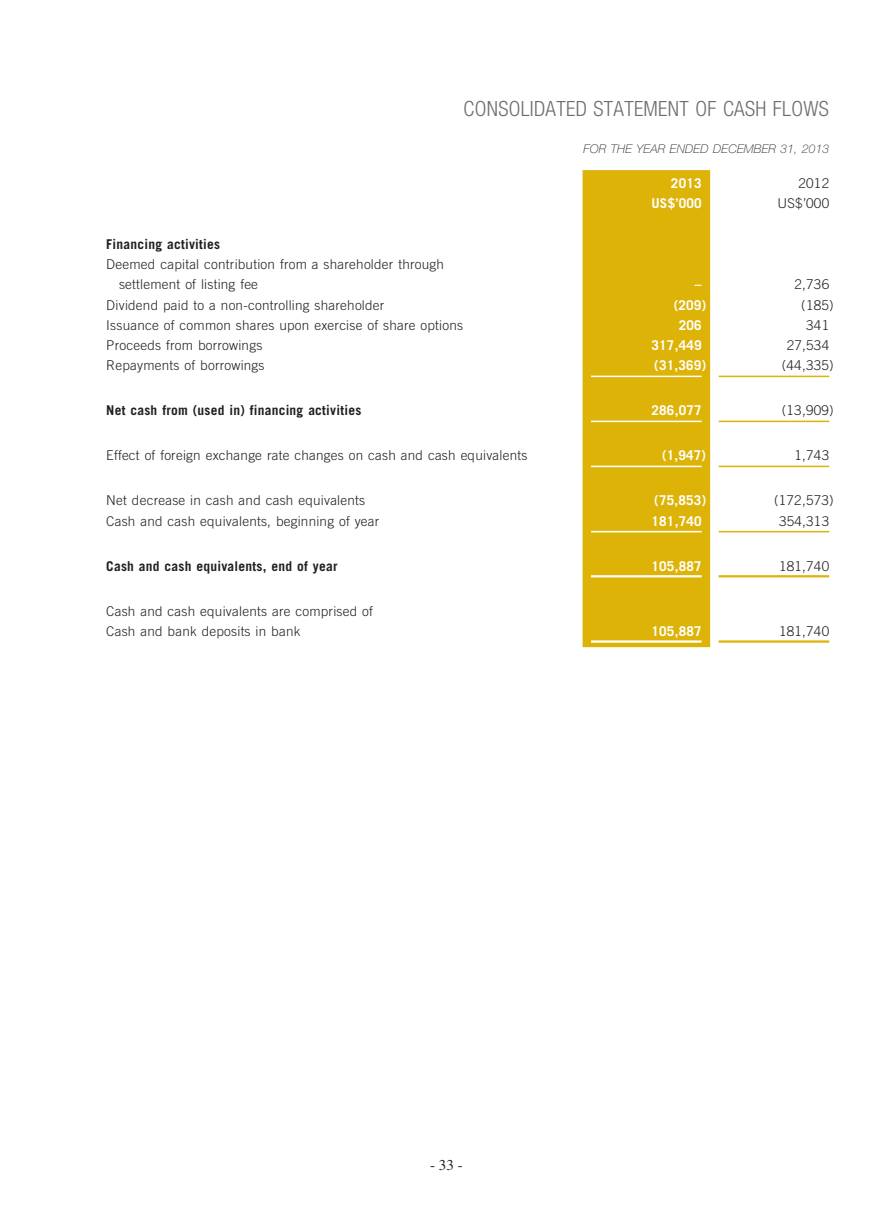
<style>
.page{position:relative;width:893px;height:1212px;background:#fff}
.page>*{position:absolute;margin:0;border:0;box-sizing:border-box;transform-origin:0 0}
.t1{font:300 condensed 21px "Helvetica Neue LT Std";letter-spacing:.015em;color:#6c6d70}
.t2{font:15px "Times LT Std";color:#231f20}
.t3{font:300 13.5px/20.2px "Trade Gothic LT Std";letter-spacing:.015em;color:#231f20}
.t4{font:700 13.5px "Trade Gothic LT Std";letter-spacing:.015em;color:#231f20}
.t5{font:700 13.5px "Trade Gothic LT Std";letter-spacing:.015em;color:#fff}
.t6{font:italic 100 12px "Helvetica Neue LT Std";letter-spacing:.015em;color:#231f20}
</style>
<div class="page">
<div style="left:583px;top:170px;width:127px;height:477px;background:#deb308"></div>
<hr style="left:591px;top:376px;width:111px;height:1px;background:#fff">
<hr style="left:719px;top:376px;width:110px;height:1px;background:#deb308">
<hr style="left:591px;top:421px;width:111px;height:1px;background:#fff">
<hr style="left:719px;top:421px;width:110px;height:1px;background:#deb308">
<hr style="left:591px;top:466px;width:111px;height:1px;background:#fff">
<hr style="left:719px;top:466px;width:110px;height:1px;background:#deb308">
<hr style="left:591px;top:531px;width:111px;height:1px;background:#fff">
<hr style="left:719px;top:531px;width:110px;height:1px;background:#deb308">
<hr style="left:591px;top:575px;width:111px;height:2px;background:#fff">
<hr style="left:719px;top:575px;width:110px;height:2px;background:#deb308">
<hr style="left:591px;top:640px;width:111px;height:3px;background:#fff">
<hr style="left:719px;top:640px;width:110px;height:3px;background:#deb308">
<h1 class="t1" style="left:464px;top:97px;width:367px">CONSOLIDATED STATEMENT OF CASH FLOWS</h1>
<p class="t6" style="left:583px;top:142px;width:247px">FOR THE YEAR ENDED DECEMBER 31, 2013</p>
<p class="t5" style="left:671px;top:175px;width:32px">2013</p>
<p class="t3" style="left:798px;top:173px;width:32px">2012</p>
<p class="t5" style="left:651px;top:195px;width:52px">US$’000</p>
<p class="t3" style="left:778px;top:193px;width:53px">US$’000</p>
<p class="t4" style="left:106px;top:236px;width:115px">Financing activities</p>
<p class="t3" style="left:106px;top:254px;width:339px">Deemed capital contribution from a shareholder through</p>
<p class="t3" style="left:119px;top:274px;width:140px">settlement of listing fee</p>
<p class="t5" style="left:695px;top:276px;width:8px">–</p>
<p class="t3" style="left:794px;top:274px;width:36px">2,736</p>
<p class="t3" style="left:106px;top:294px;width:280px">Dividend paid to a non-controlling shareholder</p>
<p class="t5" style="left:674px;top:296px;width:34px">(209)</p>
<p class="t3" style="left:801px;top:294px;width:34px">(185)</p>
<p class="t3" style="left:106px;top:315px;width:358px">Issuance of common shares upon exercise of share options</p>
<p class="t5" style="left:679px;top:317px;width:24px">206</p>
<p class="t3" style="left:806px;top:315px;width:24px">341</p>
<p class="t3" style="left:106px;top:335px;width:158px">Proceeds from borrowings</p>
<p class="t5" style="left:651px;top:337px;width:52px">317,449</p>
<p class="t3" style="left:787px;top:335px;width:44px">27,534</p>
<p class="t3" style="left:106px;top:355px;width:160px">Repayments of borrowings</p>
<p class="t5" style="left:654px;top:357px;width:53px">(31,369)</p>
<p class="t3" style="left:782px;top:355px;width:53px">(44,335)</p>
<p class="t4" style="left:106px;top:402px;width:257px">Net cash from (used in) financing activities</p>
<p class="t5" style="left:651px;top:402px;width:52px">286,077</p>
<p class="t3" style="left:782px;top:400px;width:53px">(13,909)</p>
<p class="t3" style="left:106px;top:445px;width:423px">Effect of foreign exchange rate changes on cash and cash equivalents</p>
<p class="t5" style="left:662px;top:447px;width:46px">(1,947)</p>
<p class="t3" style="left:794px;top:445px;width:36px">1,743</p>
<p class="t3" style="left:106px;top:490px;width:260px">Net decrease in cash and cash equivalents</p>
<p class="t5" style="left:654px;top:492px;width:53px">(75,853)</p>
<p class="t3" style="left:774px;top:490px;width:61px">(172,573)</p>
<p class="t3" style="left:106px;top:510px;width:275px">Cash and cash equivalents, beginning of year</p>
<p class="t5" style="left:651px;top:512px;width:52px">181,740</p>
<p class="t3" style="left:779px;top:510px;width:52px">354,313</p>
<p class="t4" style="left:106px;top:557px;width:233px">Cash and cash equivalents, end of year</p>
<p class="t5" style="left:651px;top:557px;width:52px">105,887</p>
<p class="t3" style="left:779px;top:555px;width:52px">181,740</p>
<p class="t3" style="left:106px;top:600px;width:268px">Cash and cash equivalents are comprised of<br>Cash and bank deposits in bank</p>
<p class="t5" style="left:651px;top:623px;width:52px">105,887</p>
<p class="t3" style="left:779px;top:621px;width:52px">181,740</p>
<p class="t2" style="left:430px;top:1156px;width:34px">- 33 -</p>
</div>
